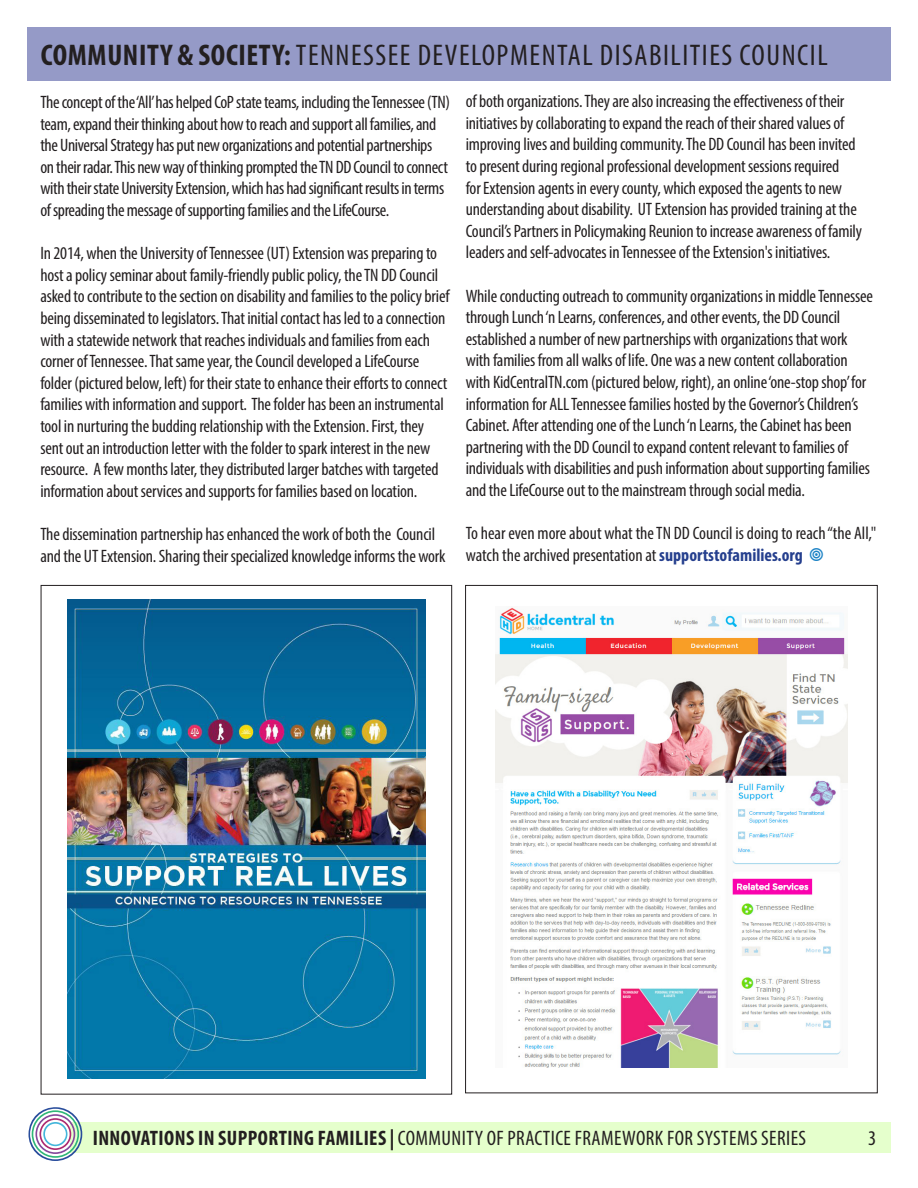
<style>
.page{position:relative;width:918px;height:1188px;background:#fff}
.page>*{position:absolute;margin:0;border:0;box-sizing:border-box;transform-origin:0 0}
.t1{font:condensed 30px "Myriad Pro";letter-spacing:.05em;color:#231f20}
.t2{font:condensed 21px "Myriad Pro";letter-spacing:.02em;color:#231f20}
.t3{font:condensed 18px/21.6px "Myriad Pro";letter-spacing:-.01em;color:#231f20}
.s1{font-weight:700}
.s2{font-weight:700;color:#253f8e}
</style>
<div class="page">
<div style="left:71px;top:1122px;width:820px;height:31px;background:#e5ffcc"></div>
<svg style="left:28px;top:1107px;width:54px;height:54px"></svg>
<div style="left:27px;top:27px;width:864px;height:54px;background:#959ac7"></div>
<img style="left:67px;top:600px;width:358px;height:478px">
<img style="left:496px;top:607px;width:351px;height:461px">
<p class="t1" style="left:41px;top:37px;width:788px"><span class="s1">COMMUNITY &amp; SOCIETY:</span> TENNESSEE DEVELOPMENTAL DISABILITIES COUNCIL</p>
<p class="t3" style="left:40px;top:91px;width:411px">The concept of the ‘All’has helped CoP state teams, including the Tennessee (TN) team, expand their thinking about how to reach and support all families, and the Universal Strategy has put new organizations and potential partnerships on their radar. This new way of thinking prompted the TN DD Council to connect with their state University Extension, which has had significant results in terms of spreading the message of supporting families and the LifeCourse.</p>
<p class="t3" style="left:40px;top:242px;width:411px">In 2014, when the University of Tennessee (UT) Extension was preparing to host a policy seminar about family-friendly public policy, the TN DD Council asked to contribute to the section on disability and families to the policy brief being disseminated to legislators. That initial contact has led to a connection with a statewide network that reaches individuals and families from each corner of Tennessee. That same year, the Council developed a LifeCourse folder (pictured below, left) for their state to enhance their efforts to connect families with information and support. The folder has been an instrumental tool in nurturing the budding relationship with the Extension. First, they sent out an introduction letter with the folder to spark interest in the new resource. A few months later, they distributed larger batches with targeted information about services and supports for families based on location.</p>
<p class="t3" style="left:40px;top:523px;width:407px">The dissemination partnership has enhanced the work of both the Council and the UT Extension. Sharing their specialized knowledge informs the work</p>
<p class="t3" style="left:466px;top:90px;width:398px">of both organizations. They are also increasing the effectiveness of their initiatives by collaborating to expand the reach of their shared values of improving lives and building community. The DD Council has been invited to present during regional professional development sessions required<br>for Extension agents in every county, which exposed the agents to new understanding about disability. UT Extension has provided training at the Council’s Partners in Policymaking Reunion to increase awareness of family leaders and self-advocates in Tennessee of the Extension's initiatives.</p>
<p class="t3" style="left:466px;top:285px;width:409px">While conducting outreach to community organizations in middle Tennessee through Lunch ‘n Learns, conferences, and other events, the DD Council established a number of new partnerships with organizations that work with families from all walks of life. One was a new content collaboration with KidCentralTN.com (pictured below, right), an online ‘one-stop shop’ for information for ALL Tennessee families hosted by the Governor’s Children’s Cabinet. After attending one of the Lunch ‘n Learns, the Cabinet has been partnering with the DD Council to expand content relevant to families of individuals with disabilities and push information about supporting families and the LifeCourse out to the mainstream through social media.</p>
<p class="t3" style="left:466px;top:522px;width:412px">To hear even more about what the TN DD Council is doing to reach “the All," watch the archived presentation at <span class="s2">supportstofamilies.org</span></p>
<p class="t2" style="left:93px;top:1125px;width:715px"><span class="s1">INNOVATIONS IN SUPPORTING FAMILIES |</span> COMMUNITY OF PRACTICE FRAMEWORK FOR SYSTEMS SERIES</p>
<p class="t2" style="left:868px;top:1125px;width:10px">3</p>
</div>
